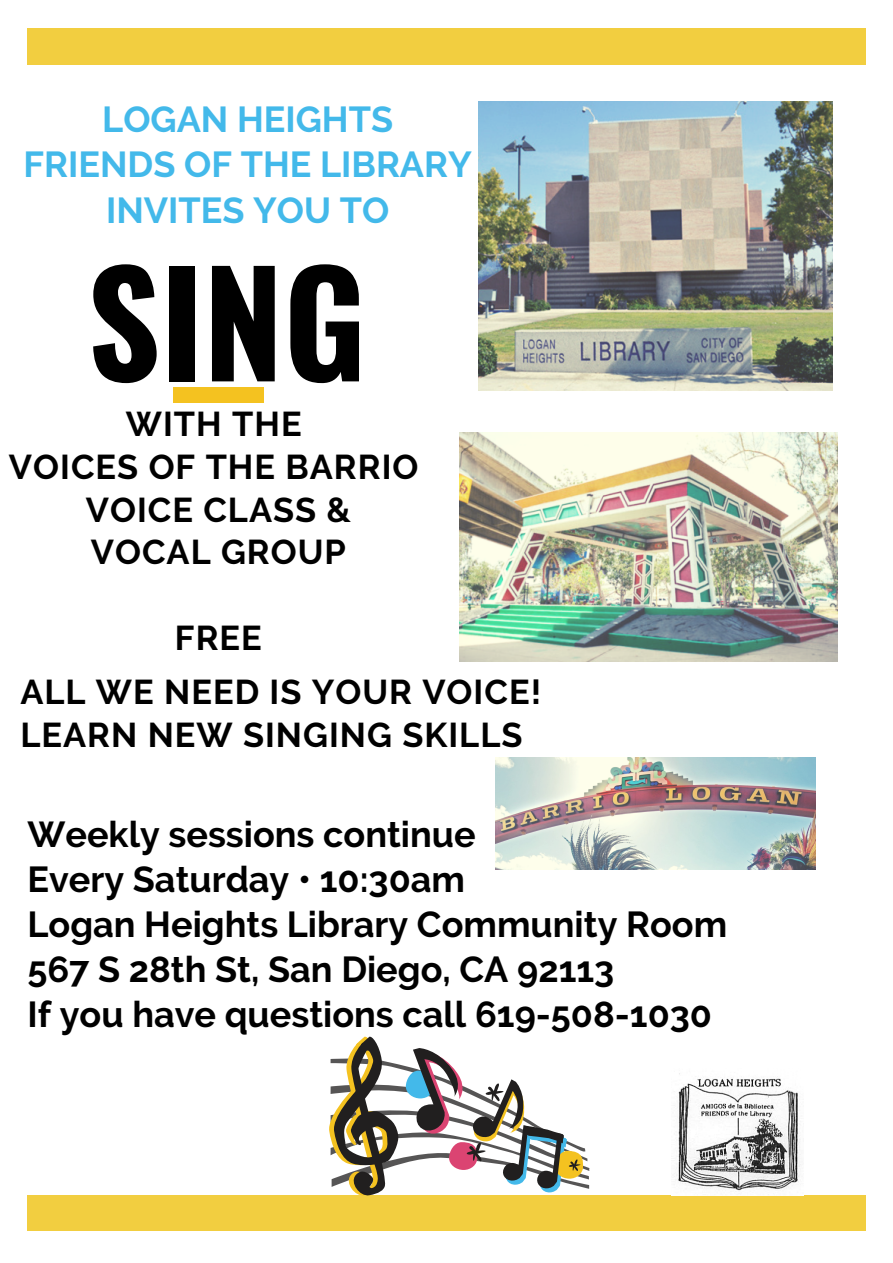
<style>
.page{position:relative;width:893px;height:1263px;background:#fff}
.page>*{position:absolute;margin:0;border:0;box-sizing:border-box;transform-origin:0 0}
.t1{font:700 142.57px "Oswald";color:#000}
.t2{font:700 36px/45px "Raleway";color:#000}
.t3{font:700 36px/45px "Raleway";color:#43b9ea;text-align:center}
.t4{font:700 34.35px/42.8px "Raleway";letter-spacing:.03em;color:#000;text-align:center}
</style>
<div class="page">
<div style="left:27px;top:1195px;width:838px;height:36px;background:#f2ce40"></div>
<div style="left:27px;top:29px;width:838px;height:36px;background:#f2ce40"></div>
<div style="left:173px;top:387px;width:90px;height:15px;background:#f4c220"></div>
<svg style="left:329px;top:1036px;width:260px;height:160px"></svg>
<img style="left:671px;top:1073px;width:133px;height:123px">
<img style="left:495px;top:758px;width:321px;height:111px">
<img style="left:459px;top:433px;width:378px;height:228px">
<img style="left:479px;top:102px;width:353px;height:289px">
<p class="t3" style="left:24px;top:97px;width:450px">LOGAN HEIGHTS<br>FRIENDS OF THE LIBRARY<br>INVITES YOU TO</p>
<h1 class="t1" style="left:87px;top:211px;width:281px">SING</h1>
<p class="t4" style="left:9px;top:403px;width:411px">WITH THE<br>VOICES OF THE BARRIO<br>VOICE CLASS &amp;<br>VOCAL GROUP</p>
<p class="t4" style="left:175px;top:616px;width:88px">FREE</p>
<p class="t4" style="left:20px;top:670px;width:522px;text-align:left">ALL WE NEED IS YOUR VOICE!<br>LEARN NEW SINGING SKILLS</p>
<p class="t2" style="left:27px;top:812px;width:701px">Weekly sessions continue<br>Every Saturday • 10:30am<br>Logan Heights Library Community Room<br>567 S 28th St, San Diego, CA 92113<br>If you have questions call 619-508-1030</p>
</div>
